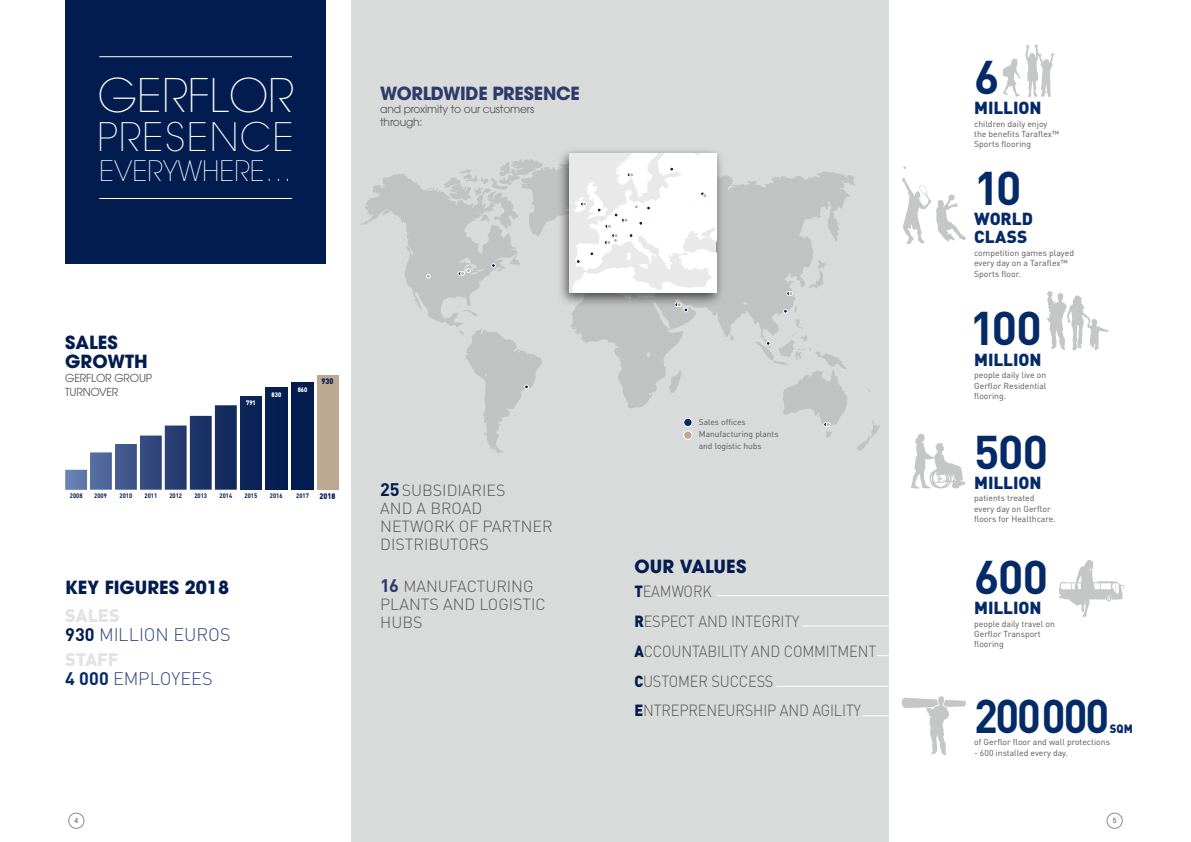
<style>
.page{position:relative;width:1191px;height:842px;background:#fff}
.page>*{position:absolute;margin:0;border:0;box-sizing:border-box;transform-origin:0 0}
.t1{font:700 46.6px "DIN";letter-spacing:-.045em;color:#052a68}
.t2{font:700 46.6px "DIN";letter-spacing:-.045em;color:#052a68;scale:.94 1}
.t3{font:200 46px "Avant Garde";color:#fff}
.t4{font:200 39px "Avant Garde";letter-spacing:.04em;color:#fff}
.t5{font:200 28px "Avant Garde";color:#fff}
.t6{font:300 18px/19px "DIN";letter-spacing:-.005em;color:#374781}
.t7{font:700 18px/19px "Avant Garde";color:#021c4f}
.t8{font:700 18px "Avant Garde";letter-spacing:-.02em;color:#2e3a6b}
.t9{font:900 17.3px/18.2px "DIN";letter-spacing:-.005em;color:#052a68}
.t10{font:300 16px/29.8px "DIN";letter-spacing:-.01em;color:#565655;scale:.91 1}
.t11{font:300 16px/18px "DIN";letter-spacing:-.01em;color:#565655}
.t12{font:900 12px "DIN";color:#052a68;scale:.94 1}
.t13{font:11px/13px "Avant Garde";letter-spacing:-.02em;color:#565655}
.t14{font:8.6px/10.4px "DIN";color:#565655}
.t15{font:8.4px/12.1px "DIN";color:#565655}
.t16{font:900 8px "DIN";color:#021c4f;scale:.9 1}
.t17{font:500 7px "Avant Garde";color:#6e6e6e;scale:.95 1}
.t18{font:700 6.5px "DIN";color:#021c4f;scale:.9 1}
.t19{font:900 6.5px "DIN";color:#fff;scale:.9 1}
.s1{font-weight:900;color:#e3e3e3}
.s2{font-weight:700;color:#021c4f}
.s3{font-weight:700;color:#052a68}
.s4{font-weight:700;font-size:18px;color:#021c4f}
.s5{font-weight:700;font-size:18px;color:#2e3a6b}
.s6{font-weight:900;color:#021c4f}
</style>
<div class="page">
<div style="left:351px;top:0;width:537px;height:842px;background:#d9dada"></div>
<div style="left:65px;top:0;width:261px;height:263px;background:#021c4f"></div>
<svg style="left:902px;top:177px;width:64px;height:67px"></svg>
<svg style="left:911px;top:434px;width:55px;height:54px"></svg>
<svg style="left:901px;top:696px;width:65px;height:59px"></svg>
<svg style="left:1059px;top:560px;width:65px;height:57px"></svg>
<svg style="left:361px;top:159px;width:519px;height:294px"></svg>
<svg style="left:783px;top:309px;width:4px;height:4px"></svg>
<svg style="left:766px;top:341px;width:4px;height:4px"></svg>
<svg style="left:491px;top:264px;width:4px;height:3px"></svg>
<svg style="left:524px;top:385px;width:4px;height:4px"></svg>
<svg style="left:674px;top:307px;width:14px;height:5px"></svg>
<svg style="left:786px;top:291px;width:7px;height:4px"></svg>
<svg style="left:823px;top:422px;width:7px;height:4px"></svg>
<div style="left:557px;top:147px;width:167px;height:160px;background:#000;opacity:.65"></div>
<svg style="left:569px;top:153px;width:147px;height:139px"></svg>
<svg style="left:458px;top:269px;width:12px;height:6px"></svg>
<svg style="left:426px;top:274px;width:4px;height:4px"></svg>
<svg style="left:1002px;top:44px;width:53px;height:53px"></svg>
<svg style="left:1047px;top:291px;width:62px;height:59px"></svg>
<hr style="left:717px;top:595px;width:186px;height:1px;background:#fff">
<hr style="left:802px;top:625px;width:101px;height:1px;background:#fff">
<hr style="left:776px;top:686px;width:127px;height:1px;background:#fff">
<hr style="left:862px;top:715px;width:41px;height:1px;background:#fff">
<div style="left:265px;top:387px;width:22px;height:103px;background:#061f52"></div>
<svg style="left:65px;top:405px;width:172px;height:85px"></svg>
<div style="left:240px;top:396px;width:22px;height:94px;background:#0c2457"></div>
<div style="left:292px;top:382px;width:21px;height:108px;background:#031c4f"></div>
<div style="left:317px;top:375px;width:21px;height:115px;background:#bda991"></div>
<div style="left:1106px;top:813px;width:16px;height:15px;border:1px solid #6e6e6e;border-radius:50%"></div>
<div style="left:68px;top:813px;width:16px;height:15px;border:1px solid #6e6e6e;border-radius:50%"></div>
<hr style="left:99px;top:56px;width:193px;height:1px;background:#fff">
<hr style="left:99px;top:198px;width:193px;height:1px;background:#fff">
<h2 class="t3" style="left:98px;top:69px;width:197px">GERFLOR</h2>
<h3 class="t4" style="left:98px;top:114px;width:198px">PRESENCE</h3>
<h3 class="t5" style="left:99px;top:155px;width:194px">EVERYWHERE…</h3>
<h3 class="t8" style="left:380px;top:82px;width:201px">WORLDWIDE PRESENCE</h3>
<p class="t13" style="left:380px;top:103px;width:156px">and proximity to our customers through:</p>
<h3 class="t7" style="left:65px;top:333px;width:84px">SALES<br>GROWTH</h3>
<p class="t13" style="left:65px;top:371px;width:88px;line-height:14px">GERFLOR GROUP<br>TURNOVER</p>
<p class="t19" style="left:246px;top:398px;width:12px">791</p>
<p class="t19" style="left:271px;top:390px;width:12px">830</p>
<p class="t19" style="left:298px;top:385px;width:12px">860</p>
<p class="t16" style="left:322px;top:376px;width:15px">930</p>
<p class="t18" style="left:70px;top:492px;width:16px">2008</p>
<p class="t18" style="left:94px;top:492px;width:16px">2009</p>
<p class="t18" style="left:120px;top:492px;width:16px">2010</p>
<p class="t18" style="left:144px;top:492px;width:16px">2011</p>
<p class="t18" style="left:169px;top:492px;width:16px">2012</p>
<p class="t18" style="left:194px;top:492px;width:16px">2013</p>
<p class="t18" style="left:219px;top:492px;width:16px">2014</p>
<p class="t18" style="left:245px;top:492px;width:16px">2015</p>
<p class="t18" style="left:270px;top:492px;width:16px">2016</p>
<p class="t18" style="left:296px;top:492px;width:16px">2017</p>
<p class="t16" style="left:319px;top:491px;width:19px">2018</p>
<h3 class="t7" style="left:65px;top:578px;width:165px">KEY FIGURES 2018</h3>
<h3 class="t6" style="left:65px;top:606px;width:167px"><span class="s1">SALES<br></span><span class="s2">930</span> MILLION EUROS</h3>
<h3 class="t6" style="left:65px;top:650px;width:149px"><span class="s1">STAFF<br></span><span class="s3">4 000</span> EMPLOYEES</h3>
<h3 class="t11" style="left:380px;top:481px;width:174px"><span class="s4">25</span>SUBSIDIARIES<br>AND A BROAD<br>NETWORK OF PARTNER<br>DISTRIBUTORS</h3>
<h3 class="t11" style="left:380px;top:577px;width:167px"><span class="s5">16</span> MANUFACTURING<br>PLANTS AND LOGISTIC<br>HUBS</h3>
<p class="t15" style="left:699px;top:415px;width:81px">Sales offices<br>Manufacturing plants and logistic hubs</p>
<h3 class="t7" style="left:634px;top:556px;width:114px">OUR VALUES</h3>
<h3 class="t10" style="left:634px;top:576px;width:267px"><span class="s6">T</span>EAMWORK<br><span class="s6">R</span>ESPECT AND INTEGRITY<br><span class="s6">A</span>CCOUNTABILITY AND COMMITMENT<br><span class="s6">C</span>USTOMER SUCCESS<br><span class="s6">E</span>NTREPRENEURSHIP AND AGILITY</h3>
<h1 class="t1" style="left:974px;top:47px;width:27px">6</h1>
<h3 class="t9" style="left:974px;top:98px;width:69px">MILLION</h3>
<p class="t14" style="left:974px;top:118px;width:86px">children daily enjoy the benefits Taraflex™<br>Sports flooring</p>
<h1 class="t1" style="left:974px;top:158px;width:49px">10</h1>
<h3 class="t9" style="left:974px;top:209px;width:60px">WORLD<br>CLASS</h3>
<p class="t14" style="left:974px;top:248px;width:101px">competition games played every day on a Taraflex™<br>Sports floor.</p>
<h1 class="t1" style="left:969px;top:298px;width:73px">100</h1>
<h3 class="t9" style="left:974px;top:349px;width:69px">MILLION</h3>
<p class="t14" style="left:974px;top:370px;width:74px;text-align:justify">people daily live on Gerflor Residential flooring.</p>
<h1 class="t1" style="left:974px;top:421px;width:75px">500</h1>
<h3 class="t9" style="left:974px;top:472px;width:69px">MILLION</h3>
<p class="t14" style="left:974px;top:493px;width:83px">patients treated every day on Gerflor floors for Healthcare.</p>
<h1 class="t1" style="left:974px;top:547px;width:75px">600</h1>
<h3 class="t9" style="left:974px;top:598px;width:69px">MILLION</h3>
<p class="t14" style="left:974px;top:618px;width:82px">people daily travel on<br>Gerflor Transport flooring</p>
<h1 class="t2" style="left:974px;top:685px;width:145px">200 000</h1>
<h3 class="t12" style="left:1110px;top:720px;width:26px">SQM</h3>
<p class="t14" style="left:974px;top:737px;width:137px">of Gerflor floor and wall protections</p>
<p class="t14" style="left:974px;top:747px;width:95px">- 600 installed every day.</p>
<p class="t17" style="left:74px;top:817px;width:5px">4</p>
<p class="t17" style="left:1112px;top:817px;width:5px">5</p>
</div>
